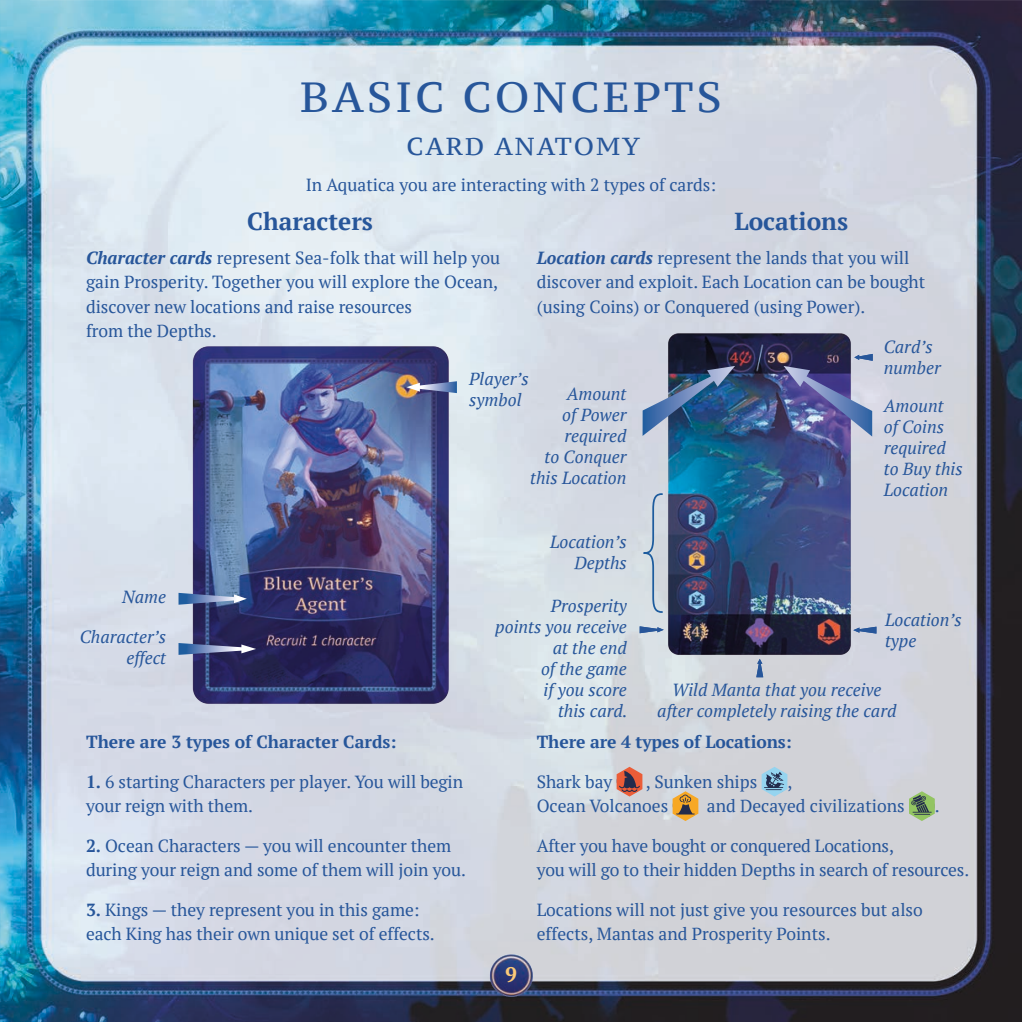
<style>
.page{position:relative;width:1022px;height:1022px;background:#fff}
.page>*{position:absolute;margin:0;border:0;box-sizing:border-box;transform-origin:0 0}
.t1{font:42px "PT Serif Caption";letter-spacing:.075em;color:#27569a}
.t2{font:700 24.5px "PT Serif";color:#27569a}
.t3{font:24.5px "PT Serif Caption";letter-spacing:.075em;color:#27569a}
.t4{font:700 21px "PT Serif";color:#fcca78}
.t5{font:17.5px/24.5px "PT Serif";color:#27569a}
.t6{font:italic 17.5px/21px "PT Serif";color:#27569a;text-align:right}
.t7{font:700 17.5px "PT Serif";color:#27569a}
.s1{font-weight:700;font-style:italic}
.s2{font-weight:700}
</style>
<div class="page">
<img style="left:0;top:0;width:1022px;height:1022px">
<img style="left:474px;top:936px;width:74px;height:75px">
<img style="left:627px;top:315px;width:265px;height:358px">
<svg style="left:617px;top:767px;width:25px;height:29px"></svg>
<svg style="left:762px;top:767px;width:25px;height:29px"></svg>
<svg style="left:673px;top:791px;width:25px;height:30px"></svg>
<svg style="left:909px;top:791px;width:26px;height:30px"></svg>
<img style="left:174px;top:327px;width:294px;height:397px">
<svg style="left:179px;top:593px;width:68px;height:12px"></svg>
<svg style="left:179px;top:643px;width:77px;height:12px"></svg>
<svg style="left:407px;top:381px;width:50px;height:12px"></svg>
<svg style="left:642px;top:492px;width:22px;height:122px;background:#c4cfdb"></svg>
<svg style="left:640px;top:626px;width:24px;height:7px"></svg>
<svg style="left:756px;top:659px;width:7px;height:18px"></svg>
<img style="left:643px;top:366px;width:92px;height:70px">
<svg style="left:853px;top:627px;width:23px;height:7px"></svg>
<img style="left:783px;top:354px;width:90px;height:83px">
<h1 class="t1" style="left:300px;top:70px;width:423px">BASIC CONCEPTS</h1>
<h2 class="t3" style="left:407px;top:131px;width:235px">CARD ANATOMY</h2>
<p class="t5" style="left:306px;top:172px;width:412px">In Aquatica you are interacting with 2 types of cards:</p>
<h2 class="t2" style="left:247px;top:205px;width:127px">Characters</h2>
<h2 class="t2" style="left:734px;top:205px;width:115px">Locations</h2>
<p class="t5" style="left:86px;top:245px;width:416px"><span class="s1">Character cards</span> represent Sea-folk that will help you gain Prosperity. Together you will explore the Ocean, discover new locations and raise resources<br>from the Depths.</p>
<p class="t5" style="left:537px;top:245px;width:390px"><span class="s1">Location cards</span> represent the lands that you will discover and exploit. Each Location can be bought (using Coins) or Conquered (using Power).</p>
<p class="t6" style="left:884px;top:337px;width:59px;text-align:left">Card’s number</p>
<p class="t6" style="left:884px;top:395px;width:80px;text-align:left">Amount<br>of Coins required to Buy this<br>Location</p>
<p class="t6" style="left:469px;top:368px;width:61px;text-align:left">Player’s symbol</p>
<p class="t6" style="left:530px;top:383px;width:98px">Amount<br>of Power required<br>to Conquer this Location</p>
<p class="t6" style="left:122px;top:587px;width:45px">Name</p>
<p class="t6" style="left:80px;top:626px;width:88px">Character’s effect</p>
<p class="t7" style="left:86px;top:731px;width:312px">There are 3 types of Character Cards:</p>
<p class="t5" style="left:86px;top:769px;width:379px"><span class="s2">1.</span> 6 starting Characters per player. You will begin your reign with them.</p>
<p class="t5" style="left:86px;top:833px;width:381px"><span class="s2">2.</span> Ocean Characters — you will encounter them during your reign and some of them will join you.</p>
<p class="t5" style="left:86px;top:897px;width:350px"><span class="s2">3.</span> Kings — they represent you in this game: each King has their own unique set of effects.</p>
<p class="t6" style="left:550px;top:531px;width:78px">Location’s<br>Depths</p>
<p class="t6" style="left:495px;top:595px;width:134px">Prosperity<br>points you receive at the end<br>of the game<br>if you score<br>this card.</p>
<p class="t6" style="left:885px;top:610px;width:78px;text-align:left">Location’s type</p>
<p class="t6" style="left:657px;top:679px;width:241px;text-align:center">Wild Manta that you receive after completely raising the card</p>
<p class="t4" style="left:505px;top:960px;width:13px">9</p>
<p class="t7" style="left:537px;top:731px;width:257px">There are 4 types of Locations:</p>
<p class="t5" style="left:537px;top:769px;width:77px">Shark bay</p>
<p class="t5" style="left:646px;top:769px;width:113px">, Sunken ships</p>
<p class="t5" style="left:787px;top:769px;width:6px">,</p>
<p class="t5" style="left:537px;top:794px;width:133px">Ocean Volcanoes</p>
<p class="t5" style="left:707px;top:794px;width:199px">and Decayed civilizations</p>
<p class="t5" style="left:935px;top:794px;width:6px">.</p>
<p class="t5" style="left:537px;top:833px;width:434px">After you have bought or conquered Locations,<br>you will go to their hidden Depths in search of resources.</p>
<p class="t5" style="left:537px;top:897px;width:388px">Locations will not just give you resources but also effects, Mantas and Prosperity Points.</p>
</div>
